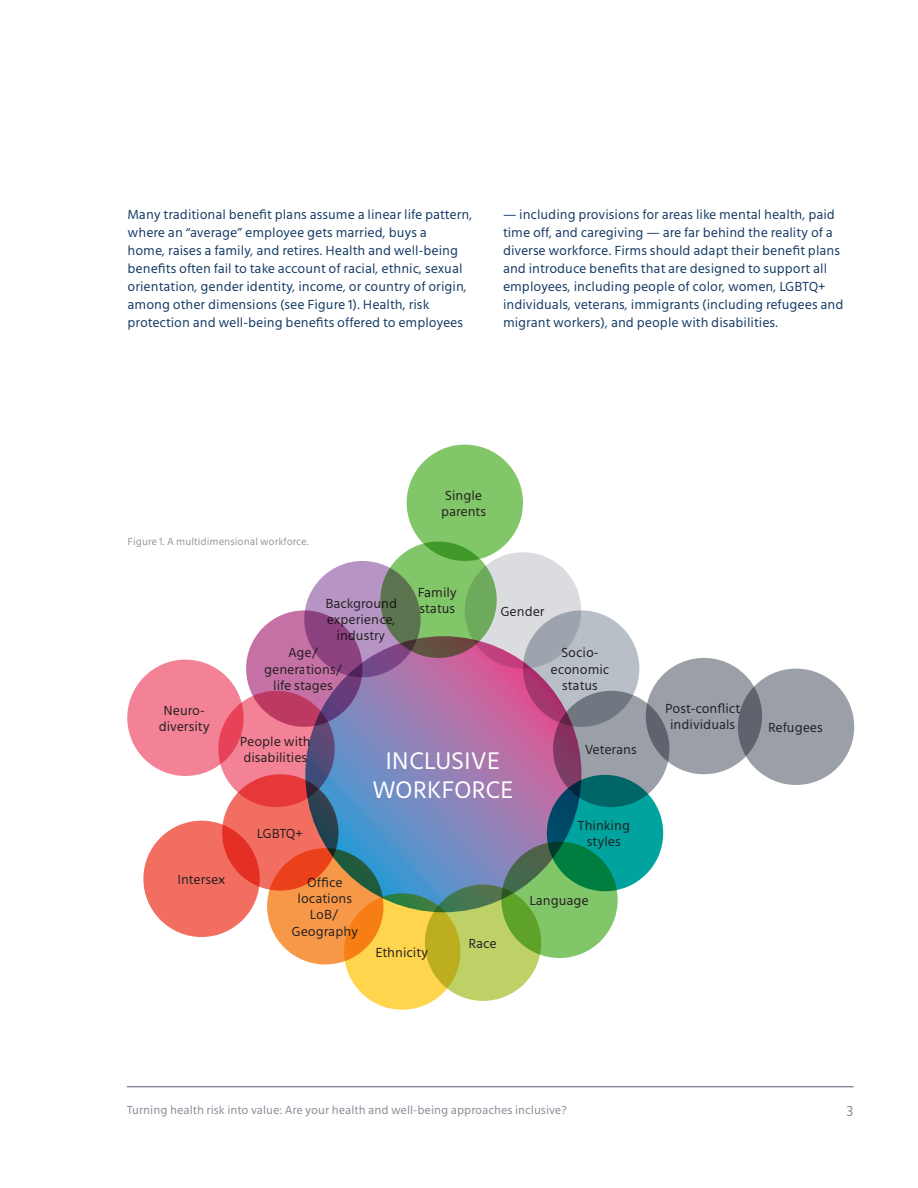
<style>
.page{position:relative;width:918px;height:1188px;background:#fff}
.page>*{position:absolute;margin:0;border:0;box-sizing:border-box;transform-origin:0 0}
.t1{font:24.6px/29.5px "Mute";color:#fff;text-align:center}
.t2{font:15px "Mute";color:#868d96}
.Body_copy{font:13.5px/18px "Mute";color:#133963}
.t3{font:13.5px/16.2px "Mute";color:#231f20;text-align:center}
.t4{font:12px "Mute";color:#868d96}
.Footnotes{font:10.5px "Mute";color:#939598}
</style>
<div class="page">
<hr style="left:127px;top:1086px;width:727px;height:1px;background:#868d96">
<svg style="left:305px;top:636px;width:276px;height:276px;background:#8e7fb6"></svg>
<div style="left:738px;top:669px;width:116px;height:116px;background:#9b9fa7;border-radius:50%"></div>
<div style="left:646px;top:658px;width:116px;height:116px;background:#9b9fa7;border-radius:50%"></div>
<svg style="left:553px;top:691px;width:116px;height:116px;background:#8f8493"></svg>
<svg style="left:523px;top:610px;width:116px;height:117px;background:#a89eac"></svg>
<svg style="left:465px;top:552px;width:116px;height:117px;background:#cbc5ce"></svg>
<svg style="left:547px;top:775px;width:116px;height:116px;background:#008989"></svg>
<svg style="left:501px;top:842px;width:117px;height:116px;background:#5ca75b"></svg>
<svg style="left:425px;top:885px;width:116px;height:116px;background:#9cbc59"></svg>
<svg style="left:344px;top:893px;width:116px;height:117px;background:#e2c643"></svg>
<svg style="left:267px;top:848px;width:116px;height:116px;background:#e08d3e"></svg>
<div style="left:143px;top:821px;width:117px;height:116px;background:#f26e61;border-radius:50%"></div>
<svg style="left:222px;top:774px;width:116px;height:117px;background:#d5574a"></svg>
<svg style="left:218px;top:691px;width:117px;height:116px;background:#cf677b"></svg>
<div style="left:127px;top:660px;width:117px;height:116px;background:#f38296;border-radius:50%"></div>
<svg style="left:246px;top:610px;width:116px;height:117px;background:#b85f93"></svg>
<svg style="left:304px;top:561px;width:117px;height:116px;background:#a274a9"></svg>
<svg style="left:380px;top:542px;width:117px;height:116px;background:#72a05c"></svg>
<div style="left:407px;top:445px;width:116px;height:116px;background:#81c668;border-radius:50%"></div>
<p class="Body_copy" style="left:128px;top:205px;width:347px">Many traditional benefit plans assume a linear life pattern, where an “average” employee gets married, buys a<br>home, raises a family, and retires. Health and well-being benefits often fail to take account of racial, ethnic, sexual orientation, gender identity, income, or country of origin, among other dimensions (see Figure 1). Health, risk protection and well-being benefits offered to employees</p>
<p class="Body_copy" style="left:503px;top:205px;width:342px">— including provisions for areas like mental health, paid time off, and caregiving — are far behind the reality of a diverse workforce. Firms should adapt their benefit plans and introduce benefits that are designed to support all employees, including people of color, women, LGBTQ+ individuals, veterans, immigrants (including refugees and migrant workers), and people with disabilities.</p>
<p class="Footnotes" style="left:128px;top:535px;width:183px">Figure 1. A multidimensional workforce.</p>
<p class="t3" style="left:441px;top:487px;width:47px;text-align:left">Single parents</p>
<p class="t3" style="left:159px;top:702px;width:53px">Neuro&shy;diversity</p>
<p class="t3" style="left:325px;top:595px;width:73px">Background experience, industry</p>
<p class="t3" style="left:418px;top:584px;width:41px;text-align:left">Family status</p>
<p class="t3" style="left:264px;top:645px;width:79px">Age/ generations/ life stages</p>
<p class="t3" style="left:500px;top:603px;width:46px">Gender</p>
<p class="t3" style="left:551px;top:645px;width:60px">Socio&shy;economic status</p>
<p class="t3" style="left:177px;top:871px;width:49px">Intersex</p>
<p class="t3" style="left:240px;top:733px;width:72px;text-align:left">People with disabilities</p>
<p class="t3" style="left:257px;top:825px;width:48px">LGBTQ+</p>
<p class="t3" style="left:292px;top:874px;width:68px">Office locations<br>LoB/<br>Geography</p>
<h1 class="t1" style="left:372px;top:745px;width:143px">INCLUSIVE<br>WORKFORCE</h1>
<p class="t3" style="left:375px;top:944px;width:54px">Ethnicity</p>
<p class="t3" style="left:469px;top:935px;width:30px">Race</p>
<p class="t3" style="left:585px;top:741px;width:53px">Veterans</p>
<p class="t3" style="left:578px;top:817px;width:54px">Thinking styles</p>
<p class="t3" style="left:529px;top:892px;width:61px">Language</p>
<p class="t3" style="left:665px;top:700px;width:76px">Post-conflict individuals</p>
<p class="t3" style="left:768px;top:719px;width:56px">Refugees</p>
<p class="t4" style="left:127px;top:1102px;width:442px">Turning health risk into value: Are your health and well-being approaches inclusive?</p>
<p class="t2" style="left:847px;top:1102px;width:8px">3</p>
</div>
